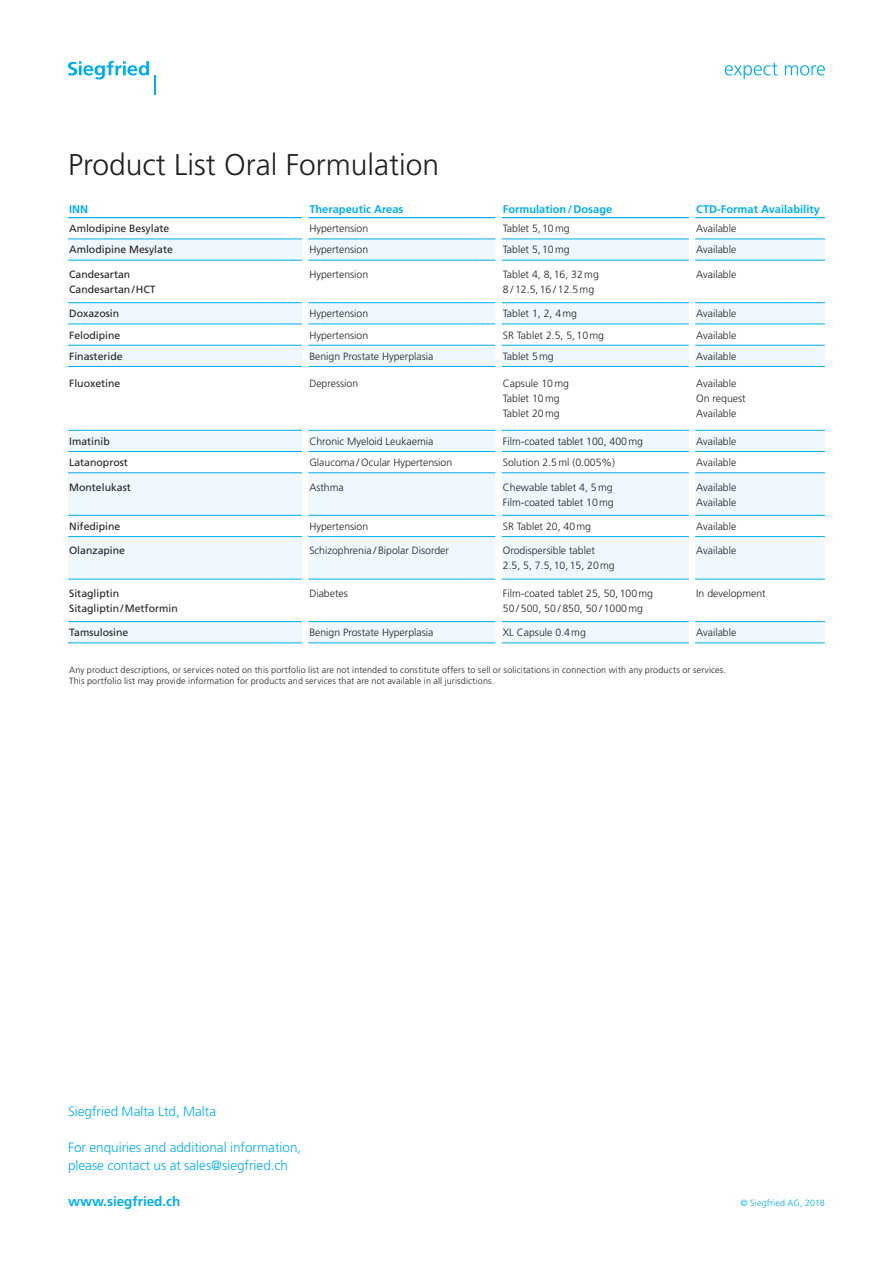
<style>
.page{position:relative;width:893px;height:1263px;background:#fff}
.page>*{position:absolute;margin:0;border:0;box-sizing:border-box;transform-origin:0 0}
.t1{font:300 30px "Frutiger LT Std";color:#231f20}
.t2{font:300 13.5px/18px "Frutiger LT Std";color:#00aeef}
.t3{font:700 13.5px "Frutiger LT Std";color:#00aeef}
.t4{font:700 11.1px "Frutiger LT Std";color:#00aeef}
.t5{font:300 10.5px/15px "Frutiger LT Std";color:#231f20}
.t6{font:10.5px/15px "Frutiger LT Std";color:#231f20}
.t7{font:300 9px/11.7px "Frutiger LT Std";letter-spacing:.015em;color:#231f20}
.t8{font:300 9px "Frutiger LT Std";letter-spacing:.015em;color:#00aeef}
</style>
<div class="page">
<svg style="left:68px;top:239px;width:757px;height:404px"></svg>
<hr style="left:68px;top:217px;width:234px;height:1px;background:#00aeef">
<hr style="left:308px;top:217px;width:187px;height:1px;background:#00aeef">
<hr style="left:502px;top:217px;width:187px;height:1px;background:#00aeef">
<hr style="left:695px;top:217px;width:130px;height:1px;background:#00aeef">
<hr style="left:68px;top:239px;width:234px;height:1px;background:#00aeef">
<hr style="left:308px;top:239px;width:187px;height:1px;background:#00aeef">
<hr style="left:502px;top:239px;width:187px;height:1px;background:#00aeef">
<hr style="left:695px;top:239px;width:130px;height:1px;background:#00aeef">
<hr style="left:68px;top:260px;width:234px;height:1px;background:#00aeef">
<hr style="left:308px;top:260px;width:187px;height:1px;background:#00aeef">
<hr style="left:502px;top:260px;width:187px;height:1px;background:#00aeef">
<hr style="left:695px;top:260px;width:130px;height:1px;background:#00aeef">
<hr style="left:68px;top:302px;width:234px;height:1px;background:#00aeef">
<hr style="left:68px;top:324px;width:234px;height:1px;background:#00aeef">
<hr style="left:308px;top:302px;width:187px;height:1px;background:#00aeef">
<hr style="left:308px;top:324px;width:187px;height:1px;background:#00aeef">
<hr style="left:502px;top:302px;width:187px;height:1px;background:#00aeef">
<hr style="left:502px;top:324px;width:187px;height:1px;background:#00aeef">
<hr style="left:695px;top:302px;width:130px;height:1px;background:#00aeef">
<hr style="left:695px;top:324px;width:130px;height:1px;background:#00aeef">
<hr style="left:695px;top:345px;width:130px;height:1px;background:#00aeef">
<hr style="left:502px;top:345px;width:187px;height:1px;background:#00aeef">
<hr style="left:308px;top:345px;width:187px;height:1px;background:#00aeef">
<hr style="left:68px;top:345px;width:234px;height:1px;background:#00aeef">
<hr style="left:68px;top:643px;width:234px;height:1px;background:#00aeef">
<hr style="left:68px;top:451px;width:234px;height:1px;background:#00aeef">
<hr style="left:68px;top:472px;width:234px;height:1px;background:#00aeef">
<hr style="left:68px;top:515px;width:234px;height:1px;background:#00aeef">
<hr style="left:68px;top:536px;width:234px;height:1px;background:#00aeef">
<hr style="left:68px;top:579px;width:234px;height:1px;background:#00aeef">
<hr style="left:68px;top:621px;width:234px;height:1px;background:#00aeef">
<hr style="left:308px;top:366px;width:187px;height:1px;background:#00aeef">
<hr style="left:502px;top:366px;width:187px;height:1px;background:#00aeef">
<hr style="left:695px;top:366px;width:130px;height:1px;background:#00aeef">
<hr style="left:308px;top:430px;width:187px;height:1px;background:#00aeef">
<hr style="left:308px;top:451px;width:187px;height:1px;background:#00aeef">
<hr style="left:502px;top:430px;width:187px;height:1px;background:#00aeef">
<hr style="left:502px;top:451px;width:187px;height:1px;background:#00aeef">
<hr style="left:695px;top:430px;width:130px;height:1px;background:#00aeef">
<hr style="left:695px;top:451px;width:130px;height:1px;background:#00aeef">
<hr style="left:308px;top:472px;width:187px;height:1px;background:#00aeef">
<hr style="left:308px;top:515px;width:187px;height:1px;background:#00aeef">
<hr style="left:502px;top:472px;width:187px;height:1px;background:#00aeef">
<hr style="left:502px;top:515px;width:187px;height:1px;background:#00aeef">
<hr style="left:695px;top:472px;width:130px;height:1px;background:#00aeef">
<hr style="left:695px;top:515px;width:130px;height:1px;background:#00aeef">
<hr style="left:308px;top:536px;width:187px;height:1px;background:#00aeef">
<hr style="left:308px;top:579px;width:187px;height:1px;background:#00aeef">
<hr style="left:502px;top:536px;width:187px;height:1px;background:#00aeef">
<hr style="left:502px;top:579px;width:187px;height:1px;background:#00aeef">
<hr style="left:695px;top:536px;width:130px;height:1px;background:#00aeef">
<hr style="left:695px;top:579px;width:130px;height:1px;background:#00aeef">
<hr style="left:308px;top:621px;width:187px;height:1px;background:#00aeef">
<hr style="left:308px;top:643px;width:187px;height:1px;background:#00aeef">
<hr style="left:502px;top:621px;width:187px;height:1px;background:#00aeef">
<hr style="left:502px;top:643px;width:187px;height:1px;background:#00aeef">
<hr style="left:695px;top:621px;width:130px;height:1px;background:#00aeef">
<hr style="left:695px;top:643px;width:130px;height:1px;background:#00aeef">
<hr style="left:68px;top:366px;width:234px;height:1px;background:#00aeef">
<hr style="left:68px;top:430px;width:234px;height:1px;background:#00aeef">
<svg style="left:725px;top:63px;width:52px;height:16px"></svg>
<svg style="left:785px;top:65px;width:40px;height:10px"></svg>
<svg style="left:68px;top:61px;width:81px;height:18px"></svg>
<svg style="left:155px;top:75px;width:1px;height:19px"></svg>
<h1 class="t1" style="left:68px;top:148px;width:373px">Product List Oral Formulation</h1>
<p class="t4" style="left:69px;top:203px;width:21px">INN</p>
<p class="t4" style="left:309px;top:203px;width:96px">Therapeutic Areas</p>
<p class="t4" style="left:503px;top:203px;width:111px">Formulation/Dosage</p>
<p class="t4" style="left:696px;top:203px;width:125px">CTD-Format Availability</p>
<p class="t6" style="left:69px;top:221px;width:102px">Amlodipine Besylate</p>
<p class="t5" style="left:309px;top:221px;width:60px">Hypertension</p>
<p class="t5" style="left:503px;top:221px;width:68px">Tablet 5,10mg</p>
<p class="t5" style="left:696px;top:221px;width:42px">Available</p>
<p class="t6" style="left:69px;top:242px;width:105px">Amlodipine Mesylate</p>
<p class="t5" style="left:309px;top:242px;width:60px">Hypertension</p>
<p class="t5" style="left:503px;top:242px;width:68px">Tablet 5,10mg</p>
<p class="t5" style="left:696px;top:242px;width:42px">Available</p>
<p class="t6" style="left:69px;top:267px;width:88px">Candesartan<br>Candesartan/HCT</p>
<p class="t5" style="left:309px;top:267px;width:60px">Hypertension</p>
<p class="t5" style="left:503px;top:267px;width:98px">Tablet 4, 8,16, 32mg<br>8 / 12.5,16 / 12.5mg</p>
<p class="t5" style="left:696px;top:267px;width:42px">Available</p>
<p class="t6" style="left:69px;top:306px;width:52px">Doxazosin</p>
<p class="t5" style="left:309px;top:306px;width:60px">Hypertension</p>
<p class="t5" style="left:503px;top:306px;width:76px">Tablet 1, 2, 4mg</p>
<p class="t5" style="left:696px;top:306px;width:42px">Available</p>
<p class="t6" style="left:69px;top:327px;width:53px">Felodipine</p>
<p class="t5" style="left:309px;top:328px;width:60px">Hypertension</p>
<p class="t5" style="left:503px;top:328px;width:103px">SR Tablet 2.5, 5,10mg</p>
<p class="t5" style="left:696px;top:328px;width:42px">Available</p>
<p class="t6" style="left:69px;top:349px;width:55px">Finasteride</p>
<p class="t5" style="left:309px;top:349px;width:126px">Benign Prostate Hyperplasia</p>
<p class="t5" style="left:503px;top:349px;width:52px">Tablet 5mg</p>
<p class="t5" style="left:696px;top:349px;width:42px">Available</p>
<p class="t6" style="left:69px;top:376px;width:53px">Fluoxetine</p>
<p class="t5" style="left:309px;top:376px;width:50px">Depression</p>
<p class="t5" style="left:503px;top:376px;width:68px">Capsule 10mg<br>Tablet 10mg<br>Tablet 20mg</p>
<p class="t5" style="left:696px;top:376px;width:51px">Available<br>On request<br>Available</p>
<p class="t6" style="left:69px;top:434px;width:42px">Imatinib</p>
<p class="t5" style="left:309px;top:434px;width:126px">Chronic Myeloid Leukaemia</p>
<p class="t5" style="left:503px;top:434px;width:142px">Film-coated tablet 100, 400mg</p>
<p class="t5" style="left:696px;top:434px;width:42px">Available</p>
<p class="t6" style="left:69px;top:455px;width:60px">Latanoprost</p>
<p class="t5" style="left:309px;top:455px;width:144px">Glaucoma / Ocular Hypertension</p>
<p class="t5" style="left:503px;top:455px;width:114px">Solution 2.5ml (0.005%)</p>
<p class="t5" style="left:696px;top:455px;width:42px">Available</p>
<p class="t6" style="left:69px;top:479px;width:63px">Montelukast</p>
<p class="t5" style="left:309px;top:479px;width:36px">Asthma</p>
<p class="t5" style="left:503px;top:479px;width:112px">Chewable tablet 4, 5mg<br>Film-coated tablet 10mg</p>
<p class="t5" style="left:696px;top:479px;width:42px">Available<br>Available</p>
<p class="t6" style="left:69px;top:519px;width:53px">Nifedipine</p>
<p class="t5" style="left:309px;top:519px;width:60px">Hypertension</p>
<p class="t5" style="left:503px;top:519px;width:90px">SR Tablet 20, 40mg</p>
<p class="t5" style="left:696px;top:519px;width:42px">Available</p>
<p class="t6" style="left:69px;top:543px;width:58px">Olanzapine</p>
<p class="t5" style="left:309px;top:543px;width:141px">Schizophrenia / Bipolar Disorder</p>
<p class="t5" style="left:503px;top:543px;width:113px">Orodispersible tablet<br>2.5, 5, 7.5,10,15, 20mg</p>
<p class="t5" style="left:696px;top:543px;width:42px">Available</p>
<p class="t6" style="left:69px;top:586px;width:110px">Sitagliptin<br>Sitagliptin/Metformin</p>
<p class="t5" style="left:309px;top:586px;width:40px">Diabetes</p>
<p class="t5" style="left:503px;top:586px;width:152px">Film-coated tablet 25, 50,100mg<br>50 / 500, 50 / 850, 50 / 1000mg</p>
<p class="t5" style="left:696px;top:586px;width:71px">In development</p>
<p class="t6" style="left:69px;top:625px;width:61px">Tamsulosine</p>
<p class="t5" style="left:309px;top:625px;width:126px">Benign Prostate Hyperplasia</p>
<p class="t5" style="left:503px;top:625px;width:85px">XL Capsule 0.4mg</p>
<p class="t5" style="left:696px;top:625px;width:42px">Available</p>
<p class="t7" style="left:69px;top:664px;width:659px">Any product descriptions, or services noted on this portfolio list are not intended to constitute offers to sell or solicitations in connection with any products or services.<br>This portfolio list may provide information for products and services that are not available in all jurisdictions.</p>
<p class="t2" style="left:68px;top:1103px;width:150px">Siegfried Malta Ltd, Malta</p>
<p class="t2" style="left:68px;top:1139px;width:235px">For enquiries and additional information, please contact us at sales@siegfried.ch</p>
<p class="t3" style="left:68px;top:1193px;width:114px">www.siegfried.ch</p>
<p class="t8" style="left:741px;top:1198px;width:86px">© Siegfried AG, 2018</p>
</div>
